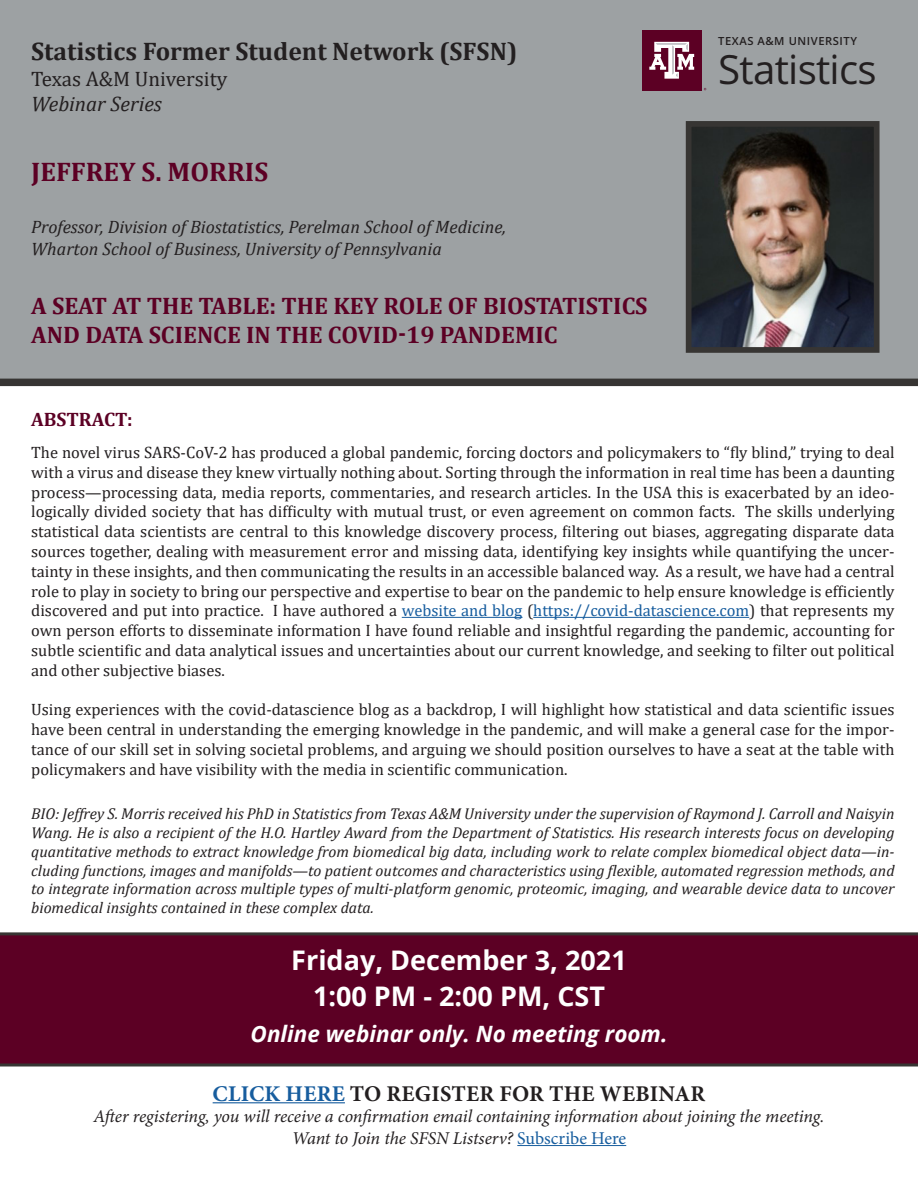
<style>
.page{position:relative;width:918px;height:1188px;background:#fff}
.page>*{position:absolute;margin:0;border:0;box-sizing:border-box;transform-origin:0 0}
.t1{font:40.2px "Open Sans";letter-spacing:-.02em;color:#231f20}
.t2{font:700 27px "Open Sans";color:#fff}
.t3{font:700 27px "Cambria";color:#5c0024}
.t4{font:700 25.5px "Cambria";color:#231f20}
.t5{font:700 24px/28.8px "Cambria";color:#5c0024}
.t6{font:italic 700 22.5px "Open Sans";color:#fff}
.t7{font:700 22.5px "Minion Pro";letter-spacing:.01em;color:#231f20}
.t8{font:21px "Cambria";color:#231f20}
.t9{font:italic 21px "Cambria";color:#231f20}
.t10{font:700 19.5px "Cambria";color:#5c0024}
.t11{font:italic 18px "Minion Pro";letter-spacing:-.01em;color:#231f20}
.t12{font:italic 18px "Cambria";color:#231f20}
.t13{font:16.5px/19.8px "Cambria";color:#231f20;text-align:justify}
.t14{font:italic 15.75px/18.9px "Cambria";color:#231f20;text-align:justify}
.t15{font:600 11.25px "Open Sans";letter-spacing:.05em;color:#231f20}
.s1{color:#175d9e}
.s2{font-style:normal;color:#175d9e}
</style>
<div class="page">
<div style="left:0;top:0;width:918px;height:382px;background:#9da1a3"></div>
<div style="left:642px;top:30px;width:60px;height:60px;background:#5c0024"></div>
<svg style="left:649px;top:42px;width:45px;height:37px"></svg>
<img style="left:693px;top:128px;width:180px;height:218px">
<div style="left:686px;top:121px;width:194px;height:232px;border:6px solid #373533"></div>
<hr style="left:402px;top:617px;width:120px;height:1px;background:#175d9e">
<hr style="left:533px;top:617px;width:216px;height:1px;background:#175d9e">
<div style="left:0;top:379px;width:918px;height:7px;background:#373533"></div>
<div style="left:0;top:932px;width:918px;height:134px;background:#5c0024"></div>
<hr style="left:213px;top:1102px;width:132px;height:1px;background:#175d9e">
<hr style="left:517px;top:1145px;width:109px;height:1px;background:#175d9e">
<p class="t4" style="left:31px;top:34px;width:488px">Statistics Former Student Network (SFSN)</p>
<p class="t8" style="left:31px;top:66px;width:198px">Texas A&amp;M University</p>
<p class="t9" style="left:31px;top:89px;width:132px">Webinar Series</p>
<p class="t3" style="left:31px;top:153px;width:239px">JEFFREY S. MORRIS</p>
<p class="t12" style="left:31px;top:214px;width:476px">Professor, Division of Biostatistics, Perelman School of Medicine,</p>
<p class="t12" style="left:31px;top:236px;width:412px">Wharton School of Business, University of Pennsylvania</p>
<p class="t5" style="left:31px;top:291px;width:618px">A SEAT AT THE TABLE: THE KEY ROLE OF BIOSTATISTICS<br>AND DATA SCIENCE IN THE COVID-19 PANDEMIC</p>
<p class="t15" style="left:718px;top:33px;width:140px">TEXAS A&amp;M UNIVERSITY</p>
<p class="t1" style="left:718px;top:42px;width:160px">Statistics</p>
<p class="t10" style="left:31px;top:405px;width:103px">ABSTRACT:</p>
<p class="t13" style="left:31px;top:442px;width:865px">The novel virus SARS-CoV-2 has produced a global pandemic, forcing doctors and policymakers to “fly blind,” trying to deal with a virus and disease they knew virtually nothing about. Sorting through the information in real time has been a daunting process—processing data, media reports, commentaries, and research articles. In the USA this is exacerbated by an ideo&shy;logically divided society that has difficulty with mutual trust, or even agreement on common facts. The skills underlying statistical data scientists are central to this knowledge discovery process, filtering out biases, aggregating disparate data sources together, dealing with measurement error and missing data, identifying key insights while quantifying the uncer&shy;tainty in these insights, and then communicating the results in an accessible balanced way. As a result, we have had a central role to play in society to bring our perspective and expertise to bear on the pandemic to help ensure knowledge is efficiently discovered and put into practice. I have authored a <span class="s1">website and blog</span> (<span class="s1">https://covid-datascience.com</span>) that represents my own person efforts to disseminate information I have found reliable and insightful regarding the pandemic, accounting for subtle scientific and data analytical issues and uncertainties about our current knowledge, and seeking to filter out political and other subjective biases.</p>
<p class="t13" style="left:31px;top:700px;width:865px">Using experiences with the covid-datascience blog as a backdrop, I will highlight how statistical and data scientific issues have been central in understanding the emerging knowledge in the pandemic, and will make a general case for the impor&shy;tance of our skill set in solving societal problems, and arguing we should position ourselves to have a seat at the table with policymakers and have visibility with the media in scientific communication.</p>
<p class="t14" style="left:31px;top:803px;width:865px">BIO: Jeffrey S. Morris received his PhD in Statistics from Texas A&amp;M University under the supervision of Raymond J. Carroll and Naisyin Wang. He is also a recipient of the H.O. Hartley Award from the Department of Statistics. His research interests focus on developing quantitative methods to extract knowledge from biomedical big data, including work to relate complex biomedical object data—in&shy;cluding functions, images and manifolds—to patient outcomes and characteristics using flexible, automated regression methods, and to integrate information across multiple types of multi-platform genomic, proteomic, imaging, and wearable device data to uncover biomedical insights contained in these complex data.</p>
<p class="t2" style="left:291px;top:942px;width:337px">Friday, December 3, 2021</p>
<p class="t2" style="left:313px;top:978px;width:294px">1:00 PM - 2:00 PM, CST</p>
<p class="t6" style="left:251px;top:1018px;width:418px">Online webinar only. No meeting room.</p>
<p class="t7" style="left:213px;top:1078px;width:494px"><span class="s1">CLICK HERE</span> TO REGISTER FOR THE WEBINAR</p>
<p class="t11" style="left:93px;top:1104px;width:733px">After registering, you will receive a confirmation email containing information about joining the meeting.</p>
<p class="t11" style="left:292px;top:1126px;width:336px">Want to Join the SFSN Listserv? <span class="s2">Subscribe Here</span></p>
</div>
